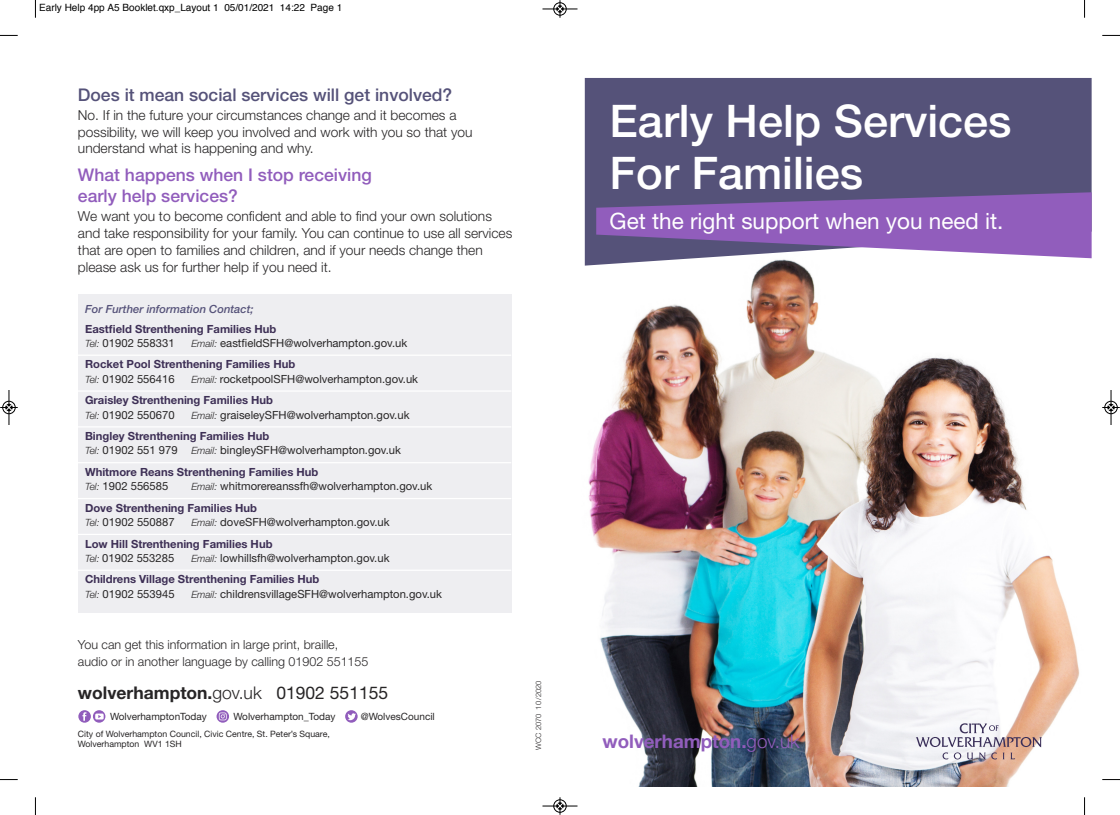
<style>
.page{position:relative;width:1120px;height:815px;background:#fff}
.page>*{position:absolute;margin:0;border:0;box-sizing:border-box;transform-origin:0 0}
.t1{font:500 45px "Helvetica Neue LT Std";color:#fff}
.t2{font:22.5px "Helvetica Neue LT Std";color:#fff}
.t3{font:700 18.75px "Helvetica Neue LT Std";color:#915dbc}
.t4{font:500 17.5px "Helvetica Neue LT Std";color:#915dbc}
.t5{font:500 17.5px "Helvetica Neue LT Std";color:#555279}
.t6{font:700 17.5px "Helvetica Neue LT Std";color:#272526}
.t7{font:300 13.75px/16.9px "Helvetica Neue LT Std";color:#272526}
.t8{font:300 12.5px "Helvetica Neue LT Std";color:#272526}
.t9{font:11.25px/14.4px "Helvetica Neue LT Std";color:#272526}
.t10{font:700 11.25px/14.4px "Helvetica Neue LT Std";color:#3d2f55}
.t11{font:italic 500 11.25px "Helvetica Neue LT Std";color:#555279}
.t12{font:10px "Helvetica";color:#000}
.t13{font:10px "Helvetica Neue LT Std";color:#272526}
.t14{font:8.75px/10.5px "Helvetica Neue LT Std";color:#272526}
.t15{font:300 7.5px "Helvetica Neue LT Std";color:#272526}
.s1{font-weight:300;font-style:italic;font-size:10px;color:#272526}
.s2{font-weight:400;color:#272526}
.s3{font-weight:300;font-style:italic;font-size:10px}
.s4{font-weight:700;color:#3d2f55}
.s5{font-weight:300}
.s6{font-weight:400}
</style>
<div class="page">
<img style="left:584px;top:78px;width:496px;height:709px">
<svg style="left:78px;top:710px;width:13px;height:13px"></svg>
<svg style="left:345px;top:710px;width:13px;height:13px"></svg>
<svg style="left:347px;top:713px;width:9px;height:7px"></svg>
<svg style="left:93px;top:710px;width:12px;height:13px"></svg>
<svg style="left:82px;top:712px;width:5px;height:9px"></svg>
<svg style="left:95px;top:714px;width:9px;height:5px"></svg>
<svg style="left:217px;top:710px;width:12px;height:13px"></svg>
<svg style="left:219px;top:712px;width:8px;height:8px"></svg>
<div style="left:78px;top:294px;width:433px;height:319px;background:#eeeef1"></div>
<hr style="left:78px;top:355px;width:433px;height:1px;background:#fff">
<hr style="left:78px;top:390px;width:433px;height:2px;background:#fff">
<hr style="left:78px;top:426px;width:433px;height:1px;background:#fff">
<hr style="left:78px;top:462px;width:433px;height:1px;background:#fff">
<hr style="left:78px;top:498px;width:433px;height:1px;background:#fff">
<hr style="left:78px;top:534px;width:433px;height:1px;background:#fff">
<hr style="left:78px;top:570px;width:433px;height:1px;background:#fff">
<svg style="left:916px;top:723px;width:126px;height:37px"></svg>
<div style="left:585px;top:78px;width:506px;height:188px;background:#555279"></div>
<svg style="left:596px;top:192px;width:495px;height:66px;background:#8a64b0"></svg>
<svg style="left:35px;top:0;width:1px;height:18px"></svg>
<svg style="left:0;top:35px;width:18px;height:1px"></svg>
<svg style="left:1084px;top:0;width:1px;height:18px"></svg>
<svg style="left:1102px;top:35px;width:18px;height:1px"></svg>
<svg style="left:35px;top:797px;width:1px;height:18px"></svg>
<svg style="left:0;top:779px;width:18px;height:1px"></svg>
<svg style="left:1084px;top:797px;width:1px;height:18px"></svg>
<svg style="left:1102px;top:779px;width:18px;height:1px"></svg>
<div style="left:553px;top:2px;width:13px;height:14px;border:1px solid #fff;border-radius:50%"></div>
<hr style="left:542px;top:9px;width:35px;height:1px;background:#000">
<div style="left:553px;top:3px;width:13px;height:12px;border:1px solid #000;border-radius:50%"></div>
<svg style="left:557px;top:0;width:6px;height:18px"></svg>
<div style="left:553px;top:799px;width:13px;height:14px;border:1px solid #fff;border-radius:50%"></div>
<hr style="left:542px;top:806px;width:35px;height:1px;background:#000">
<div style="left:553px;top:800px;width:13px;height:12px;border:1px solid #000;border-radius:50%"></div>
<svg style="left:557px;top:797px;width:6px;height:18px"></svg>
<div style="left:2px;top:401px;width:14px;height:13px;border:1px solid #fff;border-radius:50%"></div>
<hr style="left:9px;top:390px;width:1px;height:35px;background:#000">
<div style="left:3px;top:401px;width:12px;height:13px;border:1px solid #000;border-radius:50%"></div>
<svg style="left:0;top:404px;width:18px;height:7px"></svg>
<hr style="left:1111px;top:390px;width:1px;height:35px;background:#000">
<div style="left:1104px;top:401px;width:13px;height:13px;border:1px solid #000;border-radius:50%"></div>
<svg style="left:1102px;top:404px;width:17px;height:7px"></svg>
<p class="t12" style="left:39px;top:4px;width:304px">Early Help 4pp A5 Booklet.qxp_Layout 1 05/01/2021 14:22 Page 1</p>
<p class="t5" style="left:78px;top:88px;width:376px">Does it mean social services will get involved?</p>
<p class="t7" style="left:78px;top:108px;width:396px">No. If in the future your circumstances change and it becomes a possibility, we will keep you involved and work with you so that you understand what is happening and why.</p>
<p class="t4" style="left:78px;top:168px;width:295px">What happens when I stop receiving</p>
<p class="t4" style="left:78px;top:189px;width:161px">early help services?</p>
<p class="t7" style="left:78px;top:209px;width:436px">We want you to become confident and able to find your own solutions and take responsibility for your family. You can continue to use all services that are open to families and children, and if your needs change then please ask us for further help if you need it.</p>
<p class="t11" style="left:85px;top:302px;width:170px">For Further information Contact;</p>
<p class="t10" style="left:85px;top:323px;width:193px">Eastfield Strenthening Families Hub<br><span class="s1">Tel:</span> <span class="s2">01902 558331</span></p>
<p class="t9" style="left:191px;top:337px;width:217px"><span class="s3">Email:</span> eastfieldSFH@wolverhampton.gov.uk</p>
<p class="t10" style="left:85px;top:358px;width:212px">Rocket Pool Strenthening Families Hub<br><span class="s1">Tel:</span> <span class="s2">01902 556416</span></p>
<p class="t9" style="left:191px;top:373px;width:228px"><span class="s3">Email:</span> rocketpoolSFH@wolverhampton.gov.uk</p>
<p class="t10" style="left:85px;top:394px;width:190px">Graisley Strenthening Families Hub<br><span class="s1">Tel:</span> <span class="s2">01902 550670</span></p>
<p class="t9" style="left:191px;top:409px;width:220px"><span class="s3">Email:</span> graiseleySFH@wolverhampton.gov.uk</p>
<p class="t9" style="left:85px;top:430px;width:317px"><span class="s4">Bingley Strenthening Families Hub<br></span><span class="s3">Tel:</span> 01902 551 979 <span class="s3">Email:</span> bingleySFH@wolverhampton.gov.uk</p>
<p class="t10" style="left:85px;top:466px;width:235px">Whitmore Reans Strenthening Families Hub<br><span class="s1">Tel:</span> <span class="s2">1902 556585</span></p>
<p class="t9" style="left:191px;top:480px;width:242px"><span class="s3">Email:</span> whitmorereanssfh@wolverhampton.gov.uk</p>
<p class="t10" style="left:85px;top:502px;width:174px">Dove Strenthening Families Hub<br><span class="s1">Tel:</span> <span class="s2">01902 550887</span></p>
<p class="t9" style="left:191px;top:516px;width:200px"><span class="s3">Email:</span> doveSFH@wolverhampton.gov.uk</p>
<p class="t10" style="left:85px;top:538px;width:189px">Low Hill Strenthening Families Hub<br><span class="s1">Tel:</span> <span class="s2">01902 553285</span></p>
<p class="t9" style="left:191px;top:552px;width:200px"><span class="s3">Email:</span> lowhillsfh@wolverhampton.gov.uk</p>
<p class="t10" style="left:85px;top:573px;width:236px">Childrens Village Strenthening Families Hub<br><span class="s1">Tel:</span> <span class="s2">01902 553945</span></p>
<p class="t9" style="left:191px;top:588px;width:252px"><span class="s3">Email:</span> childrensvillageSFH@wolverhampton.gov.uk</p>
<p class="t8" style="left:78px;top:640px;width:262px">You can get this information in large print, braille,</p>
<p class="t8" style="left:78px;top:657px;width:292px">audio or in another language by calling 01902 551155</p>
<p class="t6" style="left:78px;top:687px;width:312px">wolverhampton.<span class="s5">gov.uk</span> <span class="s6">01902 551155</span></p>
<p class="t14" style="left:78px;top:730px;width:253px">City of Wolverhampton Council, Civic Centre, St. Peter’s Square,<br>Wolverhampton WV1 1SH</p>
<p class="t13" style="left:110px;top:713px;width:98px">WolverhamptonToday</p>
<p class="t13" style="left:234px;top:713px;width:103px">Wolverhampton_Today</p>
<p class="t13" style="left:361px;top:713px;width:75px">@WolvesCouncil</p>
<p class="t15" style="left:536px;top:750px;width:71px;rotate:-90deg">WCC 2070 10/2020</p>
<p class="t1" style="left:609px;top:104px;width:403px">Early Help Services</p>
<p class="t1" style="left:609px;top:156px;width:255px">For Families</p>
<p class="t2" style="left:609px;top:212px;width:395px">Get the right support when you need it.</p>
<p class="t3" style="left:602px;top:734px;width:198px">wolverhampton.<span class="s5">gov.uk</span></p>
</div>
